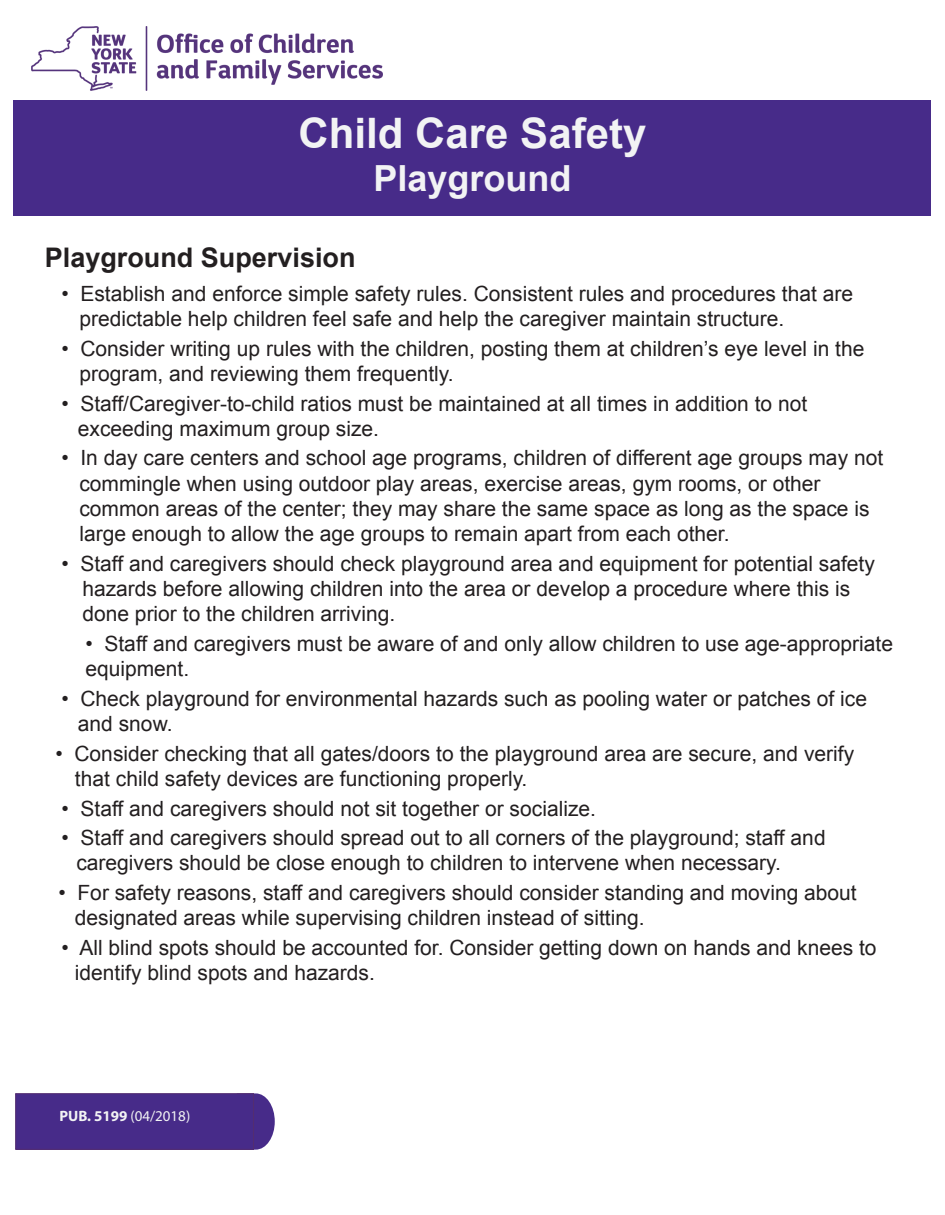
<style>
.page{position:relative;width:945px;height:1215px;background:#fff}
.page>*{position:absolute;margin:0;border:0;box-sizing:border-box;transform-origin:0 0}
.t1{font:700 42px "Arial";color:#f2f3f4}
.t2{font:700 36px "Arial";color:#f2f3f4}
.t3{font:700 27px "Arial";color:#231f20}
.t4{font:21px/25.2px "Arial";color:#231f20}
.t5{font:15px "Myriad Pro";color:#f2f3f4}
.s1{font-weight:700}
</style>
<div class="page">
<div style="left:14px;top:100px;width:918px;height:116px;background:#472b89"></div>
<img style="left:31px;top:26px;width:352px;height:64px">
<svg style="left:254px;top:1093px;width:21px;height:57px"></svg>
<div style="left:15px;top:1093px;width:239px;height:57px;background:#472b89;border:1px solid #532d71"></div>
<h1 class="t1" style="left:299px;top:105px;width:349px">Child Care Safety</h1>
<h2 class="t2" style="left:373px;top:154px;width:200px">Playground</h2>
<p class="t3" style="left:45px;top:239px;width:312px">Playground Supervision</p>
<p class="t4" style="left:79px;top:281px;width:775px;text-indent:-18px">• Establish and enforce simple safety rules. Consistent rules and procedures that are predictable help children feel safe and help the caregiver maintain structure.</p>
<p class="t4" style="left:79px;top:336px;width:787px;text-indent:-18px">• Consider writing up rules with the children, posting them at children’s eye level in the program, and reviewing them frequently.</p>
<p class="t4" style="left:78px;top:391px;width:731px;text-indent:-17px">• Staff/Caregiver-to-child ratios must be maintained at all times in addition to not exceeding maximum group size.</p>
<p class="t4" style="left:79px;top:446px;width:805px;text-indent:-18px">• In day care centers and school age programs, children of different age groups may not commingle when using outdoor play areas, exercise areas, gym rooms, or other common areas of the center; they may share the same space as long as the space is large enough to allow the age groups to remain apart from each other.</p>
<p class="t4" style="left:82px;top:551px;width:794px;text-indent:-21px">• Staff and caregivers should check playground area and equipment for potential safety hazards before allowing children into the area or develop a procedure where this is done prior to the children arriving.</p>
<p class="t4" style="left:85px;top:631px;width:809px">• Staff and caregivers must be aware of and only allow children to use age-appropriate equipment.</p>
<p class="t4" style="left:78px;top:686px;width:791px;text-indent:-17px">• Check playground for environmental hazards such as pooling water or patches of ice and snow.</p>
<p class="t4" style="left:75px;top:741px;width:781px;text-indent:-20px">• Consider checking that all gates/doors to the playground area are secure, and verify that child safety devices are functioning properly.</p>
<p class="t4" style="left:61px;top:796px;width:536px">• Staff and caregivers should not sit together or socialize.</p>
<p class="t4" style="left:76px;top:825px;width:751px;text-indent:-15px">• Staff and caregivers should spread out to all corners of the playground; staff and caregivers should be close enough to children to intervene when necessary.</p>
<p class="t4" style="left:75px;top:880px;width:783px;text-indent:-17px">• For safety reasons, staff and caregivers should consider standing and moving about designated areas while supervising children instead of sitting.</p>
<p class="t4" style="left:75px;top:935px;width:803px;text-indent:-14px">• All blind spots should be accounted for. Consider getting down on hands and knees to identify blind spots and hazards.</p>
<p class="t5" style="left:59px;top:1107px;width:132px"><span class="s1">PUB. 5199</span> (04/2018)</p>
</div>
